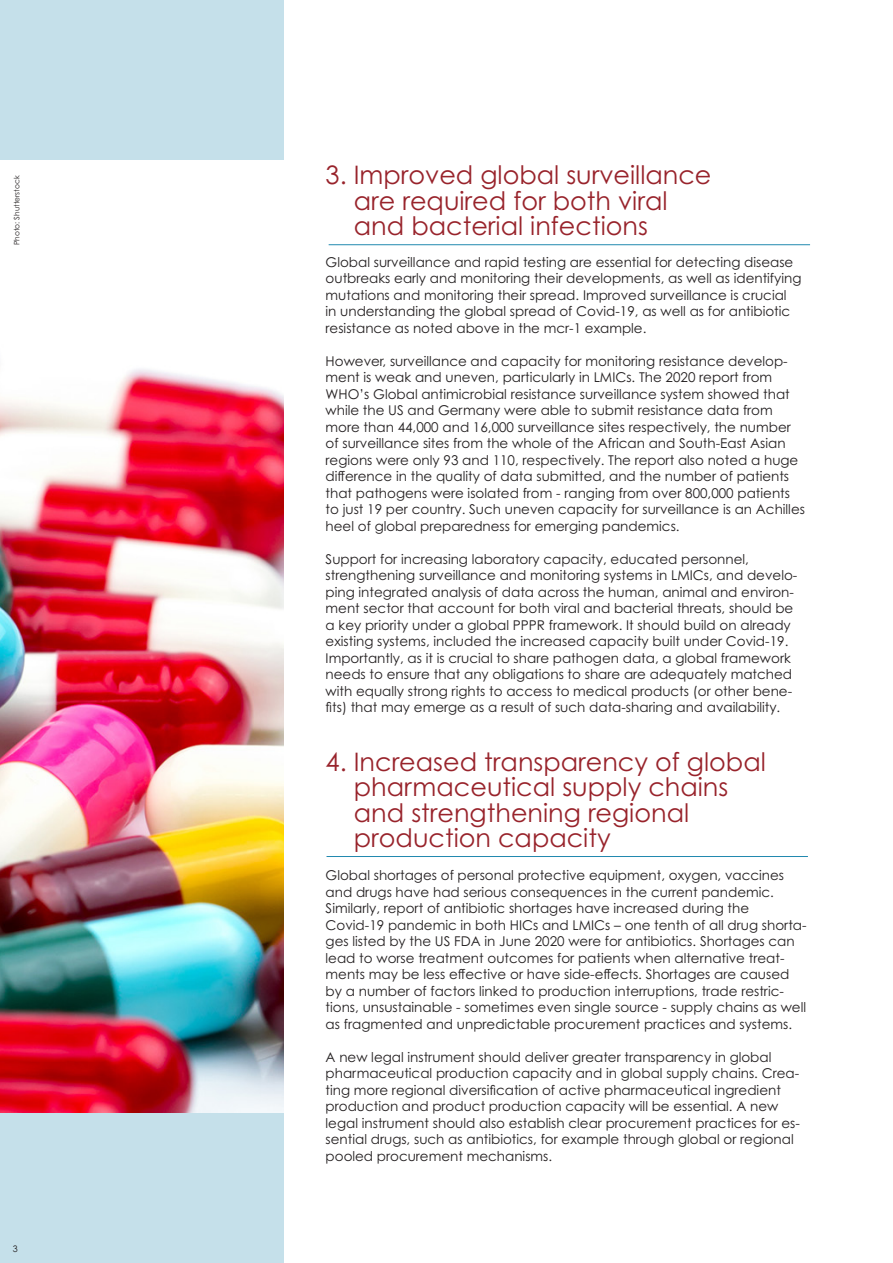
<style>
.page{position:relative;width:893px;height:1263px;background:#fff}
.page>*{position:absolute;margin:0;border:0;box-sizing:border-box;transform-origin:0 0}
.Free_text_small{font:25.5px/25.5px "Century Gothic Pro";color:#98232b}
.Free_text_small-2{font:13.5px/16.5px "Century Gothic Pro";color:#231f20}
.Free_text_small-3{font:9px "Century Gothic Pro";color:#231f20}
.Running_text{font:7.5px "Century Gothic Pro";color:#231f20}
</style>
<div class="page">
<div style="left:0;top:0;width:283px;height:1263px;background:#c5e0ea"></div>
<hr style="left:329px;top:244px;width:481px;height:1px;background:#2189af">
<hr style="left:326px;top:856px;width:482px;height:1px;background:#2189af">
<img style="left:0;top:160px;width:284px;height:952px">
<p class="Running_text" style="left:12px;top:245px;width:71px;rotate:-90deg">Photo: Shutterstock</p>
<p class="Free_text_small-3" style="left:13px;top:1243px;width:6px">3</p>
<p class="Free_text_small" style="left:354px;top:162px;width:359px;text-indent:-28px">3. Improved global surveillance are required for both viral and bacterial infections</p>
<p class="Free_text_small-2" style="left:326px;top:253px;width:477px">Global surveillance and rapid testing are essential for detecting disease outbreaks early and monitoring their developments, as well as identifying mutations and monitoring their spread. Improved surveillance is crucial<br>in understanding the global spread of Covid-19, as well as for antibiotic resistance as noted above in the mcr-1 example.</p>
<p class="Free_text_small-2" style="left:326px;top:352px;width:481px">However, surveillance and capacity for monitoring resistance develop&shy;ment is weak and uneven, particularly in LMICs. The 2020 report from WHO’s Global antimicrobial resistance surveillance system showed that while the US and Germany were able to submit resistance data from more than 44,000 and 16,000 surveillance sites respectively, the number of surveillance sites from the whole of the African and South-East Asian regions were only 93 and 110, respectively. The report also noted a huge difference in the quality of data submitted, and the number of patients that pathogens were isolated from - ranging from over 800,000 patients to just 19 per country. Such uneven capacity for surveillance is an Achilles heel of global preparedness for emerging pandemics.</p>
<p class="Free_text_small-2" style="left:326px;top:550px;width:473px">Support for increasing laboratory capacity, educated personnel, strengthening surveillance and monitoring systems in LMICs, and develo&shy;ping integrated analysis of data across the human, animal and environ&shy;ment sector that account for both viral and bacterial threats, should be a key priority under a global PPPR framework. It should build on already existing systems, included the increased capacity built under Covid-19.<br>Importantly, as it is crucial to share pathogen data, a global framework needs to ensure that any obligations to share are adequately matched with equally strong rights to access to medical products (or other bene&shy;fits) that may emerge as a result of such data-sharing and availability.</p>
<p class="Free_text_small" style="left:326px;top:748px;width:442px">4. Increased transparency of global</p>
<p class="Free_text_small" style="left:354px;top:774px;width:376px">pharmaceutical supply chains and strengthening regional production capacity</p>
<p class="Free_text_small-2" style="left:326px;top:867px;width:460px">Global shortages of personal protective equipment, oxygen, vaccines and drugs have had serious consequences in the current pandemic.</p>
<p class="Free_text_small-2" style="left:326px;top:900px;width:482px">Similarly, report of antibiotic shortages have increased during the Covid-19 pandemic in both HICs and LMICs – one tenth of all drug shorta&shy;ges listed by the US FDA in June 2020 were for antibiotics. Shortages can lead to worse treatment outcomes for patients when alternative treat&shy;ments may be less effective or have side-effects. Shortages are caused by a number of factors linked to production interruptions, trade restric&shy;tions, unsustainable - sometimes even single source - supply chains as well as fragmented and unpredictable procurement practices and systems.</p>
<p class="Free_text_small-2" style="left:326px;top:1048px;width:476px">A new legal instrument should deliver greater transparency in global pharmaceutical production capacity and in global supply chains. Crea&shy;ting more regional diversification of active pharmaceutical ingredient production and product production capacity will be essential. A new legal instrument should also establish clear procurement practices for es&shy;sential drugs, such as antibiotics, for example through global or regional pooled procurement mechanisms.</p>
</div>
